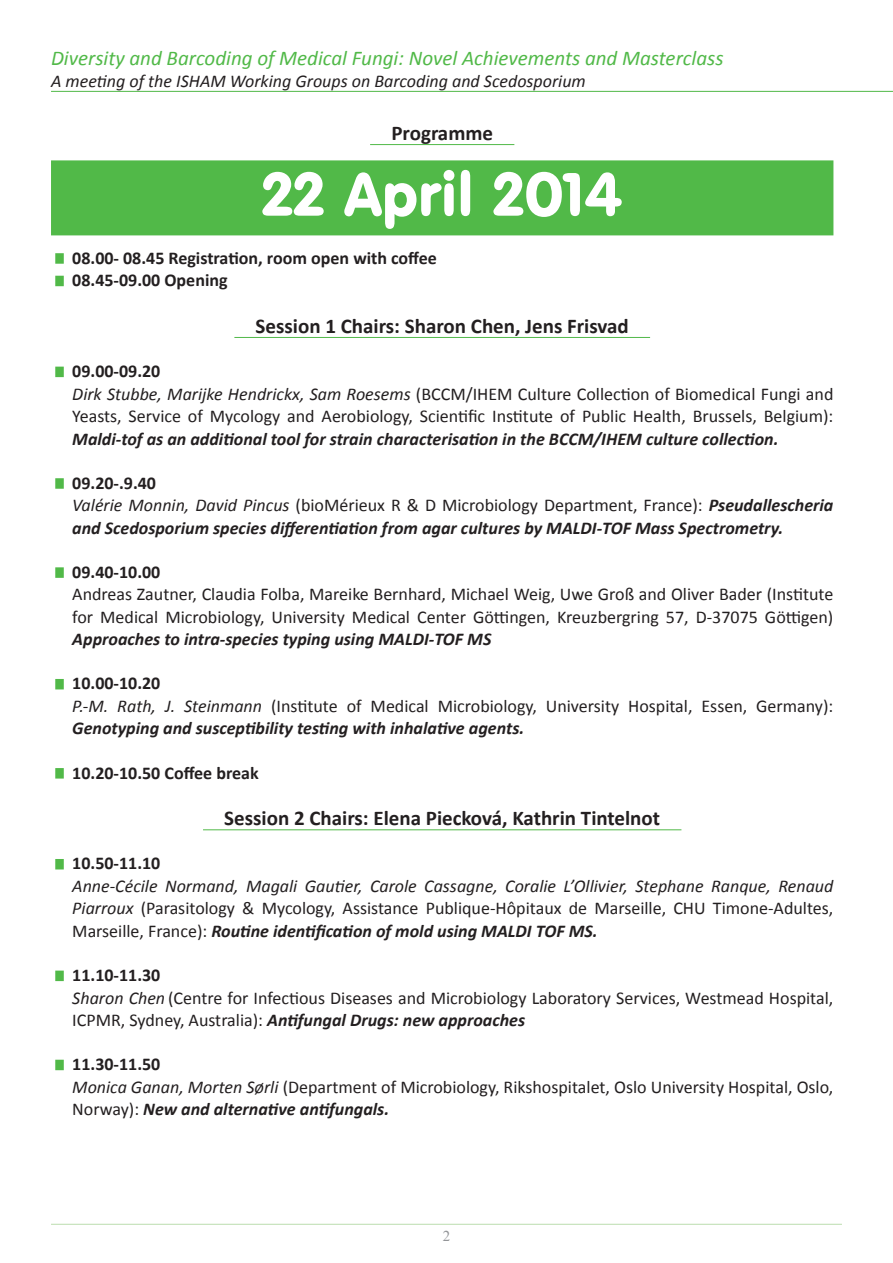
<style>
.page{position:relative;width:893px;height:1263px;background:#fff}
.page>*{position:absolute;margin:0;border:0;box-sizing:border-box;transform-origin:0 0}
.date{font:60px "VAG Rounded BT";color:#fff}
.Session{font:700 21px "Calibri";color:#231f20}
.t1{font:italic 21px "Calibri";color:#51b948}
.Indent_copy{font:18px/22.5px "Calibri";color:#231f20;text-align:justify}
.Indent_copy-2{font:italic 700 18px/22.5px "Calibri";color:#231f20}
.Indent{font:700 18px "Calibri";color:#231f20}
.t2{font:italic 18px "Calibri";color:#231f20}
.Footer_2{font:15px "Times New Roman";color:#939598}
.s1{font-style:italic}
.s2{font-weight:700;font-style:italic}
.s3{font-weight:400}
.s4{font-weight:400;font-style:normal}
</style>
<div class="page">
<hr style="left:51px;top:1224px;width:791px;height:1px;background:#bcddae">
<hr style="left:370px;top:144px;width:144px;height:1px;background:#51b948">
<hr style="left:51px;top:91px;width:842px;height:1px;background:#51b948">
<div style="left:51px;top:160px;width:782px;height:75px;background:#51b948"></div>
<div style="left:55px;top:253px;width:9px;height:11px;background:#51b948"></div>
<div style="left:55px;top:276px;width:9px;height:10px;background:#51b948"></div>
<hr style="left:234px;top:337px;width:416px;height:1px;background:#51b948">
<div style="left:55px;top:367px;width:9px;height:10px;background:#51b948"></div>
<div style="left:55px;top:478px;width:9px;height:11px;background:#51b948"></div>
<div style="left:55px;top:567px;width:9px;height:11px;background:#51b948"></div>
<div style="left:55px;top:679px;width:9px;height:10px;background:#51b948"></div>
<div style="left:55px;top:768px;width:9px;height:10px;background:#51b948"></div>
<hr style="left:203px;top:829px;width:478px;height:1px;background:#51b948">
<div style="left:55px;top:859px;width:9px;height:10px;background:#51b948"></div>
<div style="left:55px;top:970px;width:9px;height:11px;background:#51b948"></div>
<div style="left:55px;top:1060px;width:9px;height:10px;background:#51b948"></div>
<p class="t1" style="left:51px;top:44px;width:674px">Diversity and Barcoding of Medical Fungi: Novel Achievements and Masterclass</p>
<p class="t2" style="left:51px;top:68px;width:536px">A meeting of the ISHAM Working Groups on Barcoding and Scedosporium</p>
<p class="Session" style="left:391px;top:120px;width:103px">Programme</p>
<p class="date" style="left:262px;top:156px;width:362px">22 April 2014</p>
<p class="Indent" style="left:72px;top:246px;width:366px">08.00- 08.45 Registration, room open with coffee</p>
<p class="Indent" style="left:72px;top:269px;width:157px">08.45-09.00 Opening</p>
<p class="Session" style="left:256px;top:313px;width:375px">Session 1 Chairs: Sharon Chen, Jens Frisvad</p>
<p class="Indent" style="left:72px;top:360px;width:90px">09.00-09.20</p>
<p class="Indent_copy" style="left:72px;top:382px;width:763px"><span class="s1">Dirk Stubbe, Marijke Hendrickx, Sam Roesems</span> (BCCM/IHEM Culture Collection of Biomedical Fungi and Yeasts, Service of Mycology and Aerobiology, Scientific Institute of Public Health, Brussels, Belgium):<br><span class="s2">Maldi-tof as an additional tool for strain characterisation in the BCCM/IHEM culture collection.</span></p>
<p class="Indent" style="left:72px;top:471px;width:85px">09.20-.9.40</p>
<p class="Indent_copy-2" style="left:72px;top:494px;width:763px"><span class="s3">Valérie Monnin, David Pincus</span> <span class="s4">(bioMérieux R &amp; D Microbiology Department, France):</span> Pseudallescheria and Scedosporium species differentiation from agar cultures by MALDI-TOF Mass Spectrometry.</p>
<p class="Indent" style="left:72px;top:560px;width:90px">09.40-10.00</p>
<p class="Indent_copy" style="left:72px;top:583px;width:763px">Andreas Zautner, Claudia Folba, Mareike Bernhard, Michael Weig, Uwe Groß and Oliver Bader (Institute for Medical Microbiology, University Medical Center Göttingen, Kreuzbergring 57, D-37075 Göttigen)<br><span class="s2">Approaches to intra-species typing using MALDI-TOF MS</span></p>
<p class="Indent" style="left:72px;top:672px;width:90px">10.00-10.20</p>
<p class="Indent_copy" style="left:72px;top:695px;width:763px"><span class="s1">P.-M. Rath, J. Steinmann</span> (Institute of Medical Microbiology, University Hospital, Essen, Germany):<br><span class="s2">Genotyping and susceptibility testing with inhalative agents.</span></p>
<p class="Indent" style="left:72px;top:761px;width:188px">10.20-10.50 Coffee break</p>
<p class="Session" style="left:224px;top:805px;width:437px">Session 2 Chairs: Elena Piecková, Kathrin Tintelnot</p>
<p class="Indent" style="left:72px;top:852px;width:90px">10.50-11.10</p>
<p class="Indent_copy" style="left:72px;top:875px;width:763px"><span class="s1">Anne-Cécile Normand, Magali Gautier, Carole Cassagne, Coralie L’Ollivier, Stephane Ranque, Renaud Piarroux</span> (Parasitology &amp; Mycology, Assistance Publique-Hôpitaux de Marseille, CHU Timone-Adultes, Marseille, France): <span class="s2">Routine identification of mold using MALDI TOF MS.</span></p>
<p class="Indent" style="left:72px;top:963px;width:90px">11.10-11.30</p>
<p class="Indent_copy" style="left:72px;top:986px;width:763px"><span class="s1">Sharon Chen</span> (Centre for Infectious Diseases and Microbiology Laboratory Services, Westmead Hospital,<br>ICPMR, Sydney, Australia): <span class="s2">Antifungal Drugs: new approaches</span></p>
<p class="Indent" style="left:72px;top:1053px;width:90px">11.30-11.50</p>
<p class="Indent_copy" style="left:72px;top:1075px;width:763px"><span class="s1">Monica Ganan, Morten Sørli</span> (Department of Microbiology, Rikshospitalet, Oslo University Hospital, Oslo,<br>Norway): <span class="s2">New and alternative antifungals.</span></p>
<p class="Footer_2" style="left:443px;top:1226px;width:9px">2</p>
</div>
